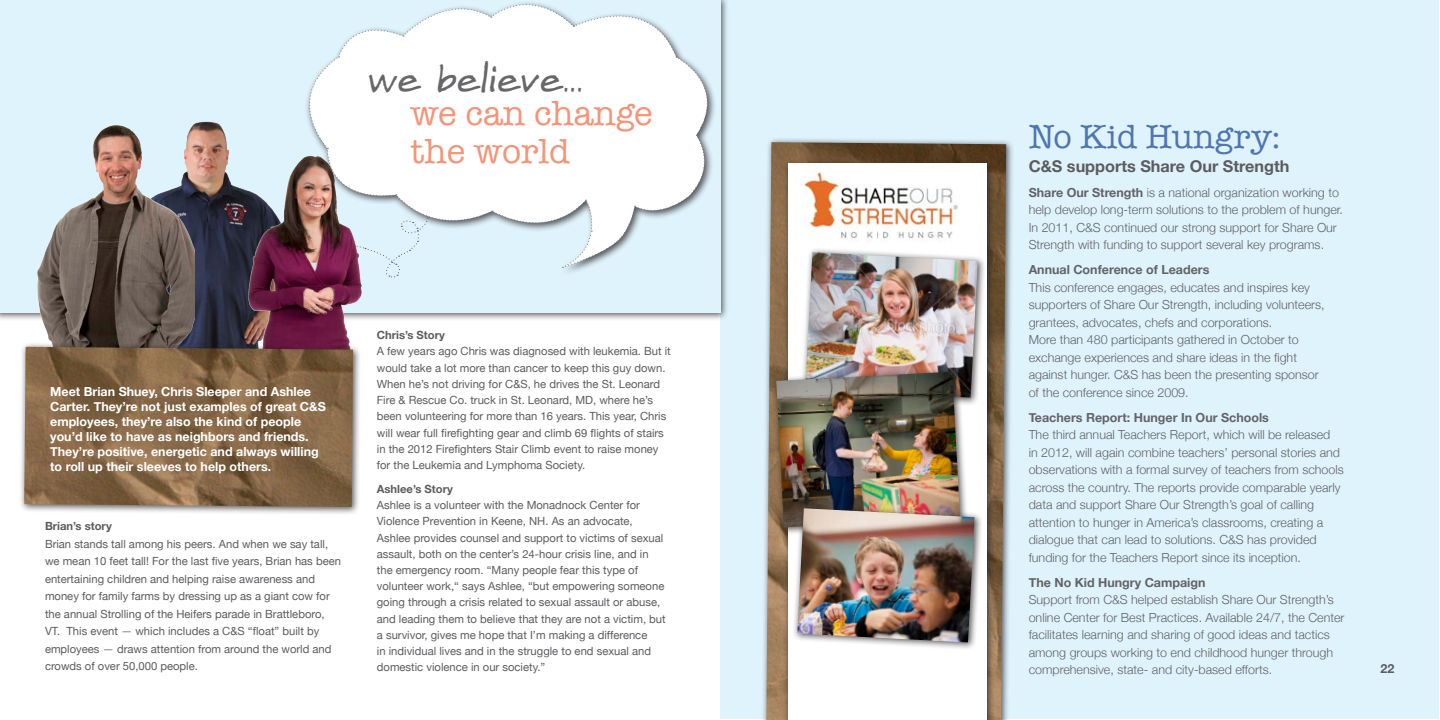
<style>
.page{position:relative;width:1440px;height:720px;background:#fff}
.page>*{position:absolute;margin:0;border:0;box-sizing:border-box;transform-origin:0 0}
.t1{font:37.5px "Henry Hand";color:#67676a}
.t2{font:35px/37.5px "American Typewriter";color:#f59478}
.t3{font:33.75px "American Typewriter";color:#4f75b2}
.t4{font:700 16.25px "Helvetica Neue";color:#5c5c5f}
.t5{font:300 12.5px/17.5px "Helvetica Neue";color:#636366}
.t6{font:700 12.5px/15px "Helvetica Neue";color:#fff}
.t7{font:700 12.5px "Helvetica Neue";color:#636366}
.t8{font:700 12.5px "Helvetica Neue";color:#5c5c5f}
.t9{font:11.25px/16.2px "Helvetica Neue";color:#5c5c5f}
.t10{font:700 11.25px "Helvetica Neue";color:#5c5c5f}
.s1{font-weight:300;color:#636366}
.s2{font-weight:700}
</style>
<div class="page">
<div style="left:721px;top:1px;width:718px;height:718px;background:#dff3fc"></div>
<div style="left:761px;top:137px;width:254px;height:583px;background:#231f20;opacity:.75"></div>
<img style="left:766px;top:142px;width:240px;height:578px">
<div style="left:783px;top:158px;width:212px;height:562px;background:#231f20;opacity:.75"></div>
<div style="left:788px;top:163px;width:199px;height:557px;background:#fff"></div>
<img style="left:804px;top:171px;width:156px;height:69px">
<div style="left:0;top:0;width:721px;height:312px;background:#dff3fc"></div>
<svg style="left:724px;top:0;width:6px;height:267px"></svg>
<svg style="left:306px;top:0;width:418px;height:278px"></svg>
<div style="left:800px;top:248px;width:186px;height:158px;background:#231f20;opacity:.75"></div>
<img style="left:805px;top:252px;width:173px;height:146px">
<div style="left:772px;top:367px;width:196px;height:169px;background:#231f20;opacity:.75"></div>
<img style="left:776px;top:372px;width:184px;height:155px">
<div style="left:793px;top:504px;width:190px;height:147px;background:#231f20;opacity:.75"></div>
<img style="left:797px;top:508px;width:178px;height:134px">
<img style="left:195px;top:117px;width:118px;height:225px">
<img style="left:240px;top:126px;width:125px;height:216px">
<img style="left:24px;top:123px;width:171px;height:219px">
<div style="left:19px;top:342px;width:342px;height:173px;background:#231f20;opacity:.75"></div>
<img style="left:24px;top:347px;width:329px;height:160px">
<p class="t1" style="left:368px;top:57px;width:216px">we believe...</p>
<p class="t2" style="left:411px;top:94px;width:244px">we can change the world</p>
<p class="t6" style="left:50px;top:384px;width:277px">Meet Brian Shuey, Chris Sleeper and Ashlee Carter. They’re not just examples of great C&amp;S employees, they’re also the kind of people you’d like to have as neighbors and friends.<br>They’re positive, energetic and always willing to roll up their sleeves to help others.</p>
<p class="t10" style="left:45px;top:519px;width:68px">Brian’s story</p>
<p class="t9" style="left:45px;top:535px;width:298px;line-height:17.5px">Brian stands tall among his peers. And when we say tall, we mean 10 feet tall! For the last five years, Brian has been entertaining children and helping raise awareness and money for family farms by dressing up as a giant cow for the annual Strolling of the Heifers parade in Brattleboro, VT. This event <span class="s1">—</span> which includes a C&amp;S “float” built by employees <span class="s1">—</span> draws attention from around the world and crowds of over 50,000 people.</p>
<p class="t10" style="left:377px;top:328px;width:70px">Chris’s Story</p>
<p class="t9" style="left:377px;top:343px;width:295px">A few years ago Chris was diagnosed with leukemia. But it would take a lot more than cancer to keep this guy down.<br>When he’s not driving for C&amp;S, he drives the St. Leonard Fire &amp; Rescue Co. truck in St. Leonard, MD, where he’s been volunteering for more than 16 years. This year, Chris will wear full firefighting gear and climb 69 flights of stairs in the 2012 Firefighters Stair Climb event to raise money for the Leukemia and Lymphoma Society.</p>
<p class="t9" style="left:377px;top:480px;width:290px"><span class="s2">Ashlee’s Story<br></span>Ashlee is a volunteer with the Monadnock Center for Violence Prevention in Keene, NH. As an advocate, Ashlee provides counsel and support to victims of sexual assault, both on the center’s 24-hour crisis line, and in the emergency room. “Many people fear this type of volunteer work,“ says Ashlee, “but empowering someone going through a crisis related to sexual assault or abuse, and leading them to believe that they are not a victim, but a survivor, gives me hope that I’m making a difference<br>in individual lives and in the struggle to end sexual and domestic violence in our society.”</p>
<p class="t3" style="left:1029px;top:111px;width:254px">No Kid Hungry:</p>
<p class="t4" style="left:1029px;top:156px;width:262px">C&amp;S supports Share Our Strength</p>
<p class="t5" style="left:1029px;top:183px;width:316px"><span class="s2">Share Our Strength</span> is a national organization working to help develop long-term solutions to the problem of hunger.<br>In 2011, C&amp;S continued our strong support for Share Our Strength with funding to support several key programs.</p>
<p class="t7" style="left:1029px;top:262px;width:182px">Annual Conference of Leaders</p>
<p class="t5" style="left:1029px;top:278px;width:297px">This conference engages, educates and inspires key supporters of Share Our Strength, including volunteers, grantees, advocates, chefs and corporations.<br>More than 480 participants gathered in October to exchange experiences and share ideas in the fight against hunger. C&amp;S has been the presenting sponsor of the conference since 2009.</p>
<p class="t7" style="left:1029px;top:410px;width:242px">Teachers Report: Hunger In Our Schools</p>
<p class="t5" style="left:1029px;top:426px;width:317px">The third annual Teachers Report, which will be released<br>in 2012, will again combine teachers’ personal stories and observations with a formal survey of teachers from schools across the country. The reports provide comparable yearly data and support Share Our Strength’s goal of calling attention to hunger in America’s classrooms, creating a dialogue that can lead to solutions. C&amp;S has provided funding for the Teachers Report since its inception.</p>
<p class="t7" style="left:1029px;top:575px;width:178px">The No Kid Hungry Campaign</p>
<p class="t5" style="left:1029px;top:591px;width:317px">Support from C&amp;S helped establish Share Our Strength’s online Center for Best Practices. Available 24/7, the Center facilitates learning and sharing of good ideas and tactics among groups working to end childhood hunger through comprehensive, state- and city-based efforts.</p>
<p class="t8" style="left:1381px;top:661px;width:15px">22</p>
</div>
